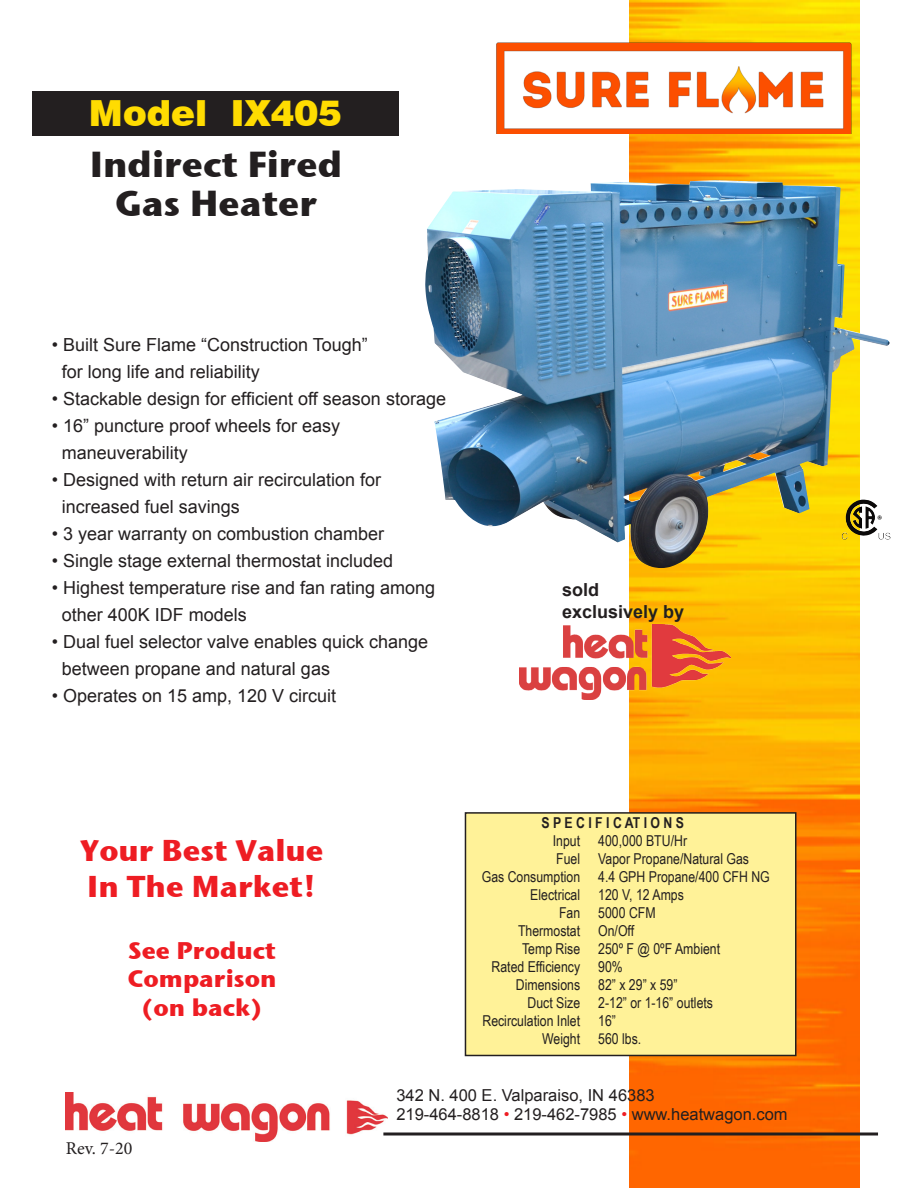
<style>
.page{position:relative;width:918px;height:1188px;background:#fff}
.page>*{position:absolute;margin:0;border:0;box-sizing:border-box;transform-origin:0 0}
.t1{font:36px "Stone Sans ITCTT Bold";color:#231f20}
.t2{font:900 36px "Swiss 721 BT";color:#ffdc01}
.t3{font:30px/36px "Stone Sans ITCTT Bold";color:#ee1d23}
.t4{font:24px "Stone Sans ITCTT Bold";color:#ee1d23}
.t5{font:18px "Arial";color:#231f20}
.t6{font:700 18px "Arial";color:#231f20}
.t7{font:18px "Minion Pro";color:#231f20}
.t8{font:16.5px "Arial";color:#231f20}
.t9{font:15px "Arial Narrow";color:#231f20}
.t10{font:700 15px "Arial Narrow";color:#231f20}
.s1{color:#ee1d23}
</style>
<div class="page">
<img style="left:630px;top:0;width:230px;height:1188px">
<div style="left:32px;top:92px;width:367px;height:44px;background:#231f20"></div>
<div style="left:465px;top:813px;width:331px;height:242px;background:#fff298"></div>
<div style="left:465px;top:812px;width:331px;height:244px;border:2px solid #231f20"></div>
<img style="left:519px;top:625px;width:212px;height:75px">
<img style="left:66px;top:1093px;width:322px;height:48px">
<svg style="left:383px;top:1132px;width:495px;height:4px;background:#59453a"></svg>
<img style="left:496px;top:40px;width:357px;height:93px">
<img style="left:425px;top:180px;width:465px;height:388px">
<p class="t2" style="left:89px;top:92px;width:254px">Model IX405</p>
<p class="t1" style="left:90px;top:141px;width:254px">Indirect Fired</p>
<p class="t1" style="left:115px;top:180px;width:204px">Gas Heater</p>
<p class="t5" style="left:52px;top:334px;width:318px">• Built Sure Flame “Construction Tough”</p>
<p class="t5" style="left:62px;top:361px;width:200px">for long life and reliability</p>
<p class="t5" style="left:52px;top:388px;width:396px">• Stackable design for efficient off season storage</p>
<p class="t5" style="left:52px;top:415px;width:290px">• 16” puncture proof wheels for easy</p>
<p class="t5" style="left:62px;top:442px;width:128px">maneuverability</p>
<p class="t5" style="left:52px;top:469px;width:331px">• Designed with return air recirculation for</p>
<p class="t5" style="left:62px;top:496px;width:180px">increased fuel savings</p>
<p class="t5" style="left:52px;top:523px;width:334px">• 3 year warranty on combustion chamber</p>
<p class="t5" style="left:52px;top:550px;width:343px">• Single stage external thermostat included</p>
<p class="t5" style="left:52px;top:577px;width:385px">• Highest temperature rise and fan rating among</p>
<p class="t5" style="left:62px;top:604px;width:187px">other 400K IDF models</p>
<p class="t5" style="left:52px;top:631px;width:378px">• Dual fuel selector valve enables quick change</p>
<p class="t5" style="left:62px;top:658px;width:270px">between propane and natural gas</p>
<p class="t5" style="left:52px;top:685px;width:286px">• Operates on 15 amp, 120 V circuit</p>
<p class="t6" style="left:562px;top:580px;width:39px">sold</p>
<p class="t6" style="left:562px;top:601px;width:124px">exclusively by</p>
<p class="t3" style="left:80px;top:832px;width:245px">Your Best Value<br>In The Market!</p>
<p class="t4" style="left:128px;top:935px;width:149px">See Product</p>
<p class="t4" style="left:127px;top:964px;width:151px">Comparison</p>
<p class="t4" style="left:142px;top:992px;width:122px">(on back)</p>
<p class="t10" style="left:541px;top:814px;width:144px">S P E C I F I C AT I O N S</p>
<p class="t9" style="left:553px;top:832px;width:136px">Input 400,000 BTU/Hr</p>
<p class="t9" style="left:556px;top:850px;width:194px">Fuel Vapor Propane/Natural Gas</p>
<p class="t9" style="left:482px;top:868px;width:290px">Gas Consumption 4.4 GPH Propane/400 CFH NG</p>
<p class="t9" style="left:530px;top:886px;width:155px">Electrical 120 V, 12 Amps</p>
<p class="t9" style="left:559px;top:904px;width:98px">Fan 5000 CFM</p>
<p class="t9" style="left:518px;top:922px;width:118px">Thermostat On/Off</p>
<p class="t9" style="left:522px;top:940px;width:200px">Temp Rise 250º F @ 0ºF Ambient</p>
<p class="t9" style="left:492px;top:958px;width:133px">Rated Efficiency 90%</p>
<p class="t9" style="left:516px;top:976px;width:163px">Dimensions 82” x 29” x 59”</p>
<p class="t9" style="left:528px;top:994px;width:187px">Duct Size 2-12” or 1-16” outlets</p>
<p class="t9" style="left:482px;top:1012px;width:135px">Recirculation Inlet 16”</p>
<p class="t9" style="left:542px;top:1030px;width:101px">Weight 560 lbs.</p>
<p class="t7" style="left:66px;top:1136px;width:68px">Rev. 7-20</p>
<p class="t8" style="left:396px;top:1086px;width:260px">342 N. 400 E. Valparaiso, IN 46383</p>
<p class="t8" style="left:396px;top:1105px;width:393px">219-464-8818 <span class="s1">•</span> 219-462-7985 <span class="s1">•</span> www.heatwagon.com</p>
</div>
